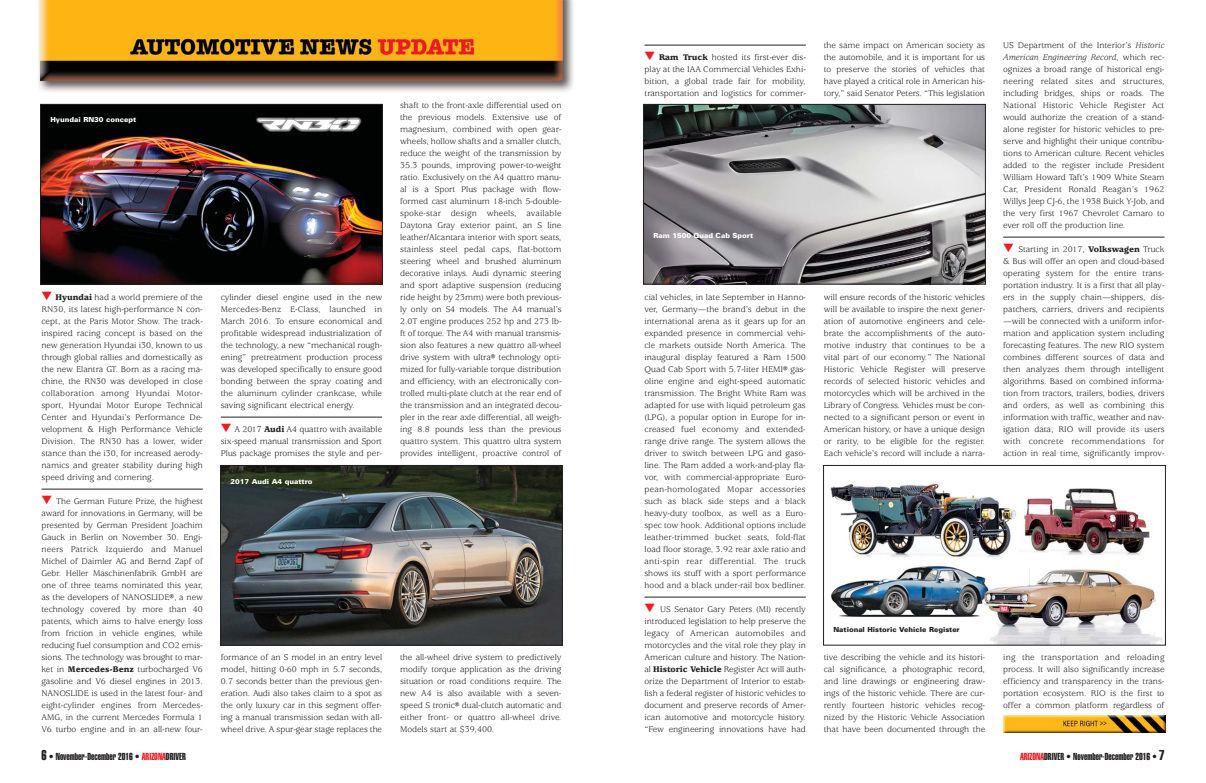
<style>
.page{position:relative;width:1206px;height:783px;background:#fff}
.page>*{position:absolute;margin:0;border:0;box-sizing:border-box;transform-origin:0 0}
.t1{font:10px "Helvetica Extra Compressed";color:#231f20}
.t2{font:9px/12px "Usherwood";letter-spacing:-.005em;color:#231f20;text-align:justify}
.t3{font:900 7px "Univers";color:#fff}
.t4{font:900 7px "Univers";color:#231f20}
.s1{color:#ed1c24}
.s2{font-weight:900}
.s3{font-style:italic}
.s4{font-size:14px}
</style>
<div class="page">
<img style="left:38px;top:0;width:535px;height:646px">
<hr style="left:42px;top:489px;width:161px;height:1px;background:#231f20">
<hr style="left:221px;top:417px;width:161px;height:1px;background:#231f20">
<hr style="left:644px;top:45px;width:162px;height:1px;background:#231f20">
<hr style="left:644px;top:597px;width:162px;height:1px;background:#231f20">
<hr style="left:1003px;top:237px;width:161px;height:1px;background:#231f20">
<img style="left:223px;top:467px;width:337px;height:176px">
<div style="left:221px;top:465px;width:341px;height:180px;border:1px solid #231f20"></div>
<img style="left:645px;top:106px;width:338px;height:176px">
<div style="left:643px;top:104px;width:342px;height:180px;border:1px solid #231f20"></div>
<img style="left:830px;top:483px;width:333px;height:160px">
<div style="left:823px;top:465px;width:342px;height:180px;border:1px solid #231f20"></div>
<img style="left:42px;top:106px;width:338px;height:176px">
<div style="left:40px;top:104px;width:342px;height:180px;border:1px solid #231f20"></div>
<img style="left:1003px;top:715px;width:163px;height:18px">
<p class="t3" style="left:50px;top:117px;width:87px">Hyundai RN30 concept</p>
<p class="t2" style="left:41px;top:292px;width:163px"><span class="s1">▼</span> <span class="s2">Hyundai</span> had a world premiere of the RN30, its latest high-performance N con&shy;cept, at the Paris Motor Show. The track&shy;inspired racing concept is based on the new generation Hyundai i30, known to us through global rallies and domestically as the new Elantra GT. Born as a racing ma - chine, the RN30 was developed in close collaboration among Hyundai Motor - sport, Hyundai Motor Europe Technical Center and Hyundai’s Perfor mance De - vel op ment &amp; High Performance Vehicle Division. The RN30 has a lower, wider stance than the i30, for increased aerody&shy;namics and greater stability during high speed driving and cornering.</p>
<p class="t2" style="left:41px;top:496px;width:163px"><span class="s1">▼</span> The German Future Prize, the highest award for innovations in Germany, will be presented by German President Joachim Gauck in Berlin on November 30. Engi - neers Patrick Izquierdo and Manuel Michel of Daimler AG and Bernd Zapf of Gebr. Heller Maschinen fab rik GmbH are one of three teams nominated this year, as the developers of NANO SLIDE®, a new technology covered by more than 40 patents, which aims to halve energy loss from friction in vehicle engines, while reducing fuel consumption and CO2 emis&shy;sions. The technology was brought to mar&shy;ket in <span class="s2">Mercedes-Benz</span> turbocharged V6 gasoline and V6 diesel engines in 2013.<br>NANOSLIDE is used in the latest four- and eight-cylinder engines from Mercedes-AMG, in the current Mercedes Formula 1<br>V6 turbo engine and in an all-new four-</p>
<p class="t2" style="left:221px;top:292px;width:163px">cylinder diesel engine used in the new Mercedes-Benz E-Class, launched in March 2016. To ensure economical and profitable widespread industrialization of the technology, a new “mechanical rough&shy;ening” pretreatment production process was developed specifically to ensure good bonding between the spray coating and the aluminum cylinder crankcase, while saving signif icant electrical energy.</p>
<p class="t2" style="left:221px;top:424px;width:163px"><span class="s1">▼</span> A 2017 <span class="s2">Audi</span> A4 quattro with available six-speed manual transmission and Sport Plus package promises the style and per-</p>
<p class="t3" style="left:230px;top:479px;width:83px">2017 Audi A4 quattro</p>
<p class="t2" style="left:221px;top:652px;width:163px">formance of an S model in an entry level model, hitting 0-60 mph in 5.7 seconds, 0.7 seconds better than the previous gen&shy;eration. Audi also takes claim to a spot as the only luxury car in this segment offer&shy;ing a manual transmission sedan with all&shy;wheel drive. A spur-gear stage replaces the</p>
<p class="t2" style="left:400px;top:100px;width:163px">shaft to the front-axle differential used on the previous models. Extensive use of magnesium, combined with open gear&shy;wheels, hollow shafts and a smaller clutch, reduce the weight of the transmission by 35.3 pounds, improving power-to-weight ratio. Exclusively on the A4 quattro manu&shy;al is a Sport Plus package with flow&shy;formed cast aluminum 18-inch 5-double&shy;spoke-star design wheels, available Daytona Gray exterior paint, an S line leather/Alcantara interior with sport seats, stainless steel pedal caps, flat-bottom steering wheel and brushed aluminum decorative inlays. Audi dynamic steering and sport adaptive suspension (reducing ride height by 23mm) were both previous&shy;ly only on S4 models. The A4 manual’s 2.0T engine produces 252 hp and 273 lb&shy;ft of torque. The A4 with manual transmis&shy;sion also features a new quattro all-wheel drive system with ultra® technology opti&shy;mized for fully-variable torque distribution and efficiency, with an electronically con&shy;trolled multi-plate clutch at the rear end of the transmission and an integrated decou&shy;pler in the rear axle differential, all weigh&shy;ing 8.8 pounds less than the previous quattro system. This quattro ultra system provides intelligent, proactive control of</p>
<p class="t2" style="left:400px;top:652px;width:163px">the all-wheel drive system to predictively modify torque application as the driving situation or road conditions require. The new A4 is also available with a seven&shy;speed S tronic® dual-clutch automatic and either front- or quattro all-wheel drive.<br>Models start at $39,400.</p>
<p class="t2" style="left:644px;top:52px;width:163px"><span class="s1">▼</span> <span class="s2">Ram Truck</span> hosted its first-ever dis&shy;play at the IAA Commercial Vehicles Exhi - bition, a global trade fair for mobility, transportation and logistics for commer-</p>
<p class="t3" style="left:654px;top:233px;width:101px">Ram 1500 Quad Cab Sport</p>
<p class="t2" style="left:644px;top:292px;width:163px">cial vehicles, in late September in Han no - ver, Germany—the brand’s debut in the international arena as it gears up for an expanded presence in commercial vehi&shy;cle markets outside North America. The inaugural display featured a Ram 1500<br>Quad Cab Sport with 5.7-liter HEMI® gas - o line engine and eight-speed automatic transmission. The Bright White Ram was adapted for use with liquid petroleum gas (LPG), a popular option in Europe for in - creased fuel economy and extended&shy;range drive range. The system allows the driver to switch between LPG and gaso&shy;line. The Ram added a work-and-play fla&shy;vor, with commercial-appropriate Euro - pean-homologated Mopar accessories such as black side steps and a black heavy-duty toolbox, as well as a Euro&shy;spec tow hook. Additional options include leather-trimmed bucket seats, fold-flat load floor storage, 3.92 rear axle ratio and anti-spin rear differential. The truck shows its stuff with a sport performance hood and a black under-rail box bedliner.</p>
<p class="t2" style="left:644px;top:604px;width:163px"><span class="s1">▼</span> US Senator Gary Peters (MI) recently introduced legislation to help preserve the legacy of American automobiles and motorcycles and the vital role they play in American culture and history. The Na tion - al <span class="s2">Historic Vehicle</span> Register Act will auth - orize the Department of Interior to estab&shy;lish a federal register of historic vehicles to document and preserve records of Amer - ican automotive and motorcycle history. “Few engineering innovations have had</p>
<p class="t2" style="left:824px;top:40px;width:163px">the same impact on American society as the automobile, and it is important for us to preserve the stories of vehicles that have played a critical role in American his&shy;tory,” said Senator Peters. “This legislation</p>
<p class="t2" style="left:824px;top:292px;width:163px">will ensure records of the historic vehicles will be available to inspire the next gener&shy;ation of automotive engineers and cele&shy;brate the accomplishments of the auto&shy;motive in dus try that continues to be a vital part of our economy.” The National Historic Vehicle Register will preserve records of selected historic vehicles and motorcycles which will be archived in the Library of Congress. Vehicles must be con&shy;nected to a significant person or event in American history, or have a unique design or rarity, to be eligible for the register.<br>Each vehicle’s record will include a narra-</p>
<p class="t2" style="left:1003px;top:40px;width:163px">US Department of the Interior’s <span class="s3">Historic Amer ican Engineering Record</span>, which rec&shy;ognizes a broad range of historical engi&shy;neering related sites and structures, including bridges, ships or roads. The National Historic Vehicle Register Act would authorize the creation of a stand&shy;alone register for historic vehicles to pre&shy;serve and highlight their unique contribu&shy;tions to American culture. Recent vehicles added to the register include President William Howard Taft’s 1909 White Steam Car, President Ronald Reagan’s 1962<br>Willys Jeep CJ-6, the 1938 Buick Y-Job, and the very first 1967 Chevrolet Camaro to ever roll off the production line.</p>
<p class="t2" style="left:1003px;top:244px;width:163px"><span class="s1">▼</span> Starting in 2017, <span class="s2">Volkswagen</span> Truck &amp; Bus will offer an open and cloud-based operating system for the entire trans&shy;portation industry. It is a first that all play&shy;ers in the supply chain—shippers, dis&shy;patchers, carriers, drivers and recipients —will be connected with a uniform infor&shy;mation and application system including forecasting features. The new RIO system combines different sources of data and then analyzes them through intelligent algorithms. Based on combined informa&shy;tion from tractors, trailers, bodies, drivers and orders, as well as combining this information with traffic, weather and nav&shy;igation data, RIO will provide its users with concrete recommendations for action in real time, significantly improv-</p>
<p class="t4" style="left:834px;top:627px;width:128px">National Historic Vehicle Register</p>
<p class="t2" style="left:824px;top:652px;width:163px">tive describing the vehicle and its histori&shy;cal significance, a photographic record, and line drawings or engineering draw&shy;ings of the historic vehicle. There are cur&shy;rently fourteen historic vehicles recog&shy;nized by the Historic Vehicle Association that have been documented through the</p>
<p class="t2" style="left:1003px;top:652px;width:163px">ing the transportation and reloading process. It will also significantly increase efficiency and transparency in the trans&shy;portation ecosystem. RIO is the first to offer a common platform regardless of</p>
<p class="t1" style="left:42px;top:753px;width:146px"><span class="s4">6</span> • November-December 2016 • <span class="s1">ARIZONA</span>DRIVER</p>
<p class="t1" style="left:1020px;top:753px;width:146px"><span class="s1">ARIZONA</span>DRIVER • November-December 2016 • <span class="s4">7</span></p>
</div>
